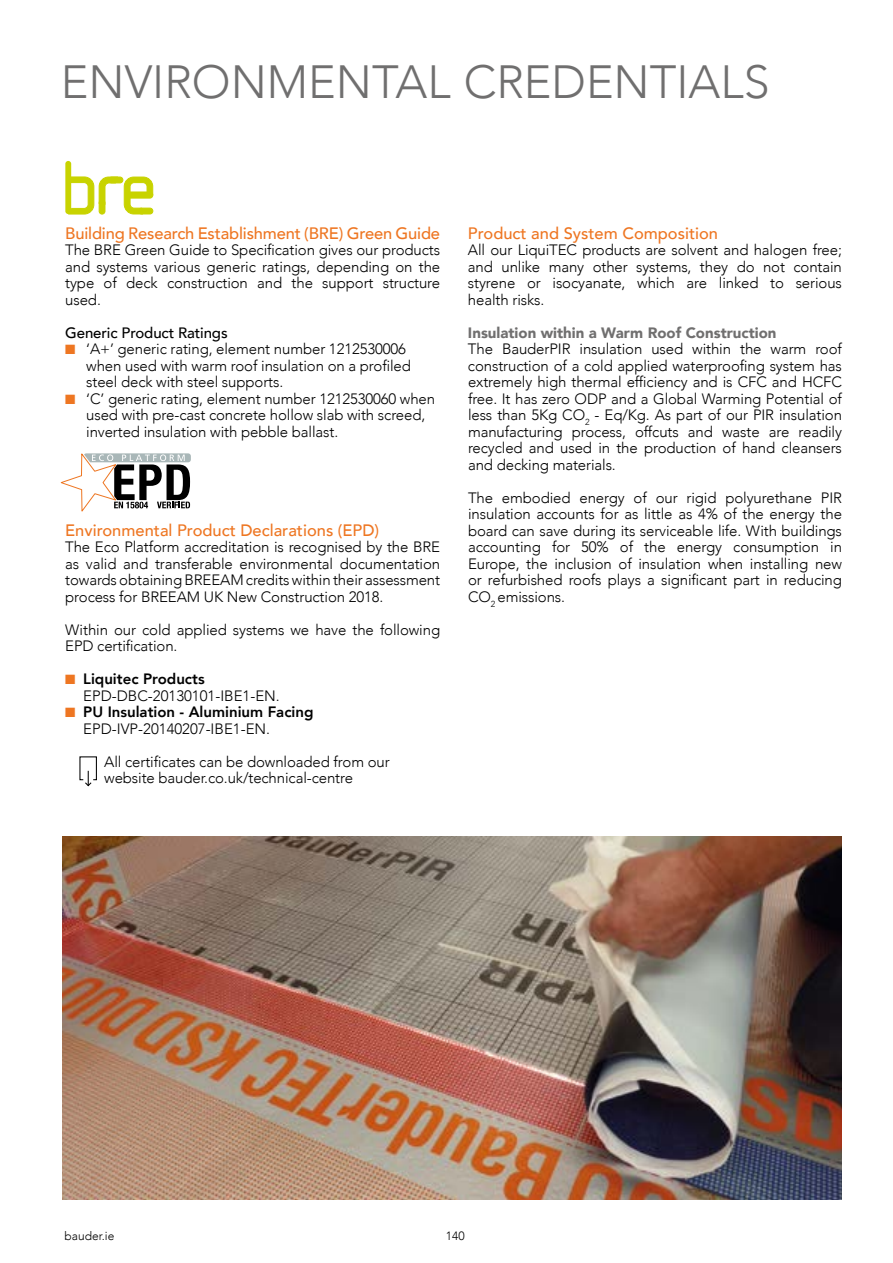
<style>
.page{position:relative;width:893px;height:1263px;background:#fff}
.page>*{position:absolute;margin:0;border:0;box-sizing:border-box;transform-origin:0 0}
.t1{font:300 46.5px "Avenir";color:#706f6f}
.t2{font:500 16.5px "Avenir";color:#ee7622}
.t3{font:300 15px/16.5px "Avenir";letter-spacing:-.01em;color:#000;text-align:justify}
.t4{font:800 15px/16.5px "Avenir";color:#000}
.t5{font:900 15px "Avenir";color:#706f6f}
.t6{font:500 15px "Avenir";letter-spacing:-.01em;color:#000}
.t7{font:300 12px "Avenir";color:#000}
.s1{color:#ee7622}
.s2{font-weight:800}
.s3{font-weight:300}
</style>
<div class="page">
<div style="left:65px;top:161px;width:6px;height:53px;background:#c8d300;border-radius:3px"></div>
<svg style="left:124px;top:177px;width:29px;height:37px"></svg>
<div style="left:109px;top:177px;width:14px;height:6px;background:#c8d300;border-radius:3px"></div>
<div style="left:109px;top:177px;width:14px;height:6px;border:1px solid #c8d300;border-radius:3px"></div>
<svg style="left:70px;top:177px;width:47px;height:37px"></svg>
<img style="left:63px;top:836px;width:779px;height:364px">
<svg style="left:60px;top:453px;width:131px;height:59px"></svg>
<svg style="left:79px;top:756px;width:18px;height:31px"></svg>
<h1 class="t1" style="left:61px;top:54px;width:710px">ENVIRONMENTAL CREDENTIALS</h1>
<p class="t2" style="left:65px;top:219px;width:376px">Building Research Establishment (BRE) Green Guide</p>
<p class="t3" style="left:65px;top:242px;width:376px">The BRE Green Guide to Specification gives our products and systems various generic ratings, depending on the type of deck construction and the support structure used.</p>
<p class="t6" style="left:65px;top:320px;width:164px">Generic Product Ratings</p>
<p class="t3" style="left:86px;top:341px;width:326px;text-align:left;text-indent:-21px"><span class="s1">■</span> ‘A+’ generic rating, element number 1212530006 when used with warm roof insulation on a profiled steel deck with steel supports.</p>
<p class="t3" style="left:86px;top:390px;width:350px;text-align:left;text-indent:-21px"><span class="s1">■</span> ‘C’ generic rating, element number 1212530060 when used with pre-cast concrete hollow slab with screed, inverted insulation with pebble ballast.</p>
<p class="t2" style="left:65px;top:516px;width:315px">Environmental Product Declarations (EPD)</p>
<p class="t3" style="left:65px;top:539px;width:376px">The Eco Platform accreditation is recognised by the BRE as valid and transferable environmental documentation towards obtaining BREEAM credits within their assessment process for BREEAM UK New Construction 2018.</p>
<p class="t3" style="left:65px;top:621px;width:376px">Within our cold applied systems we have the following<br>EPD certification.</p>
<p class="t3" style="left:83px;top:671px;width:198px;text-indent:-18px"><span class="s1">■</span> <span class="s2">Liquitec Products<br></span>EPD-DBC-20130101-IBE1-EN.</p>
<p class="t4" style="left:83px;top:704px;width:232px;text-indent:-18px"><span class="s1">■</span> PU Insulation - Aluminium Facing<br><span class="s3">EPD-IVP-20140207-IBE1-EN.</span></p>
<p class="t3" style="left:104px;top:753px;width:287px">All certificates can be downloaded from our website bauder.co.uk/technical-centre</p>
<p class="t2" style="left:468px;top:219px;width:252px">Product and System Composition</p>
<p class="t3" style="left:468px;top:242px;width:375px">All our LiquiTEC products are solvent and halogen free; and unlike many other systems, they do not contain styrene or isocyanate, which are linked to serious health risks.</p>
<p class="t5" style="left:468px;top:320px;width:310px">Insulation within a Warm Roof Construction</p>
<p class="t3" style="left:468px;top:341px;width:376px">The BauderPIR insulation used within the warm roof construction of a cold applied waterproofing system has extremely high thermal efficiency and is CFC and HCFC free. It has zero ODP and a Global Warming Potential of less than 5Kg CO<sub>2</sub> - Eq/Kg. As part of our PIR insulation manufacturing process, offcuts and waste are readily recycled and used in the production of hand cleansers and decking materials.</p>
<p class="t3" style="left:468px;top:489px;width:375px">The embodied energy of our rigid polyurethane PIR insulation accounts for as little as 4% of the energy the board can save during its serviceable life. With buildings accounting for 50% of the energy consumption in Europe, the inclusion of insulation when installing new or refurbished roofs plays a significant part in reducing CO<sub>2</sub> emissions.</p>
<p class="t7" style="left:65px;top:1229px;width:51px">bauder.ie</p>
<p class="t7" style="left:446px;top:1229px;width:20px">140</p>
</div>
